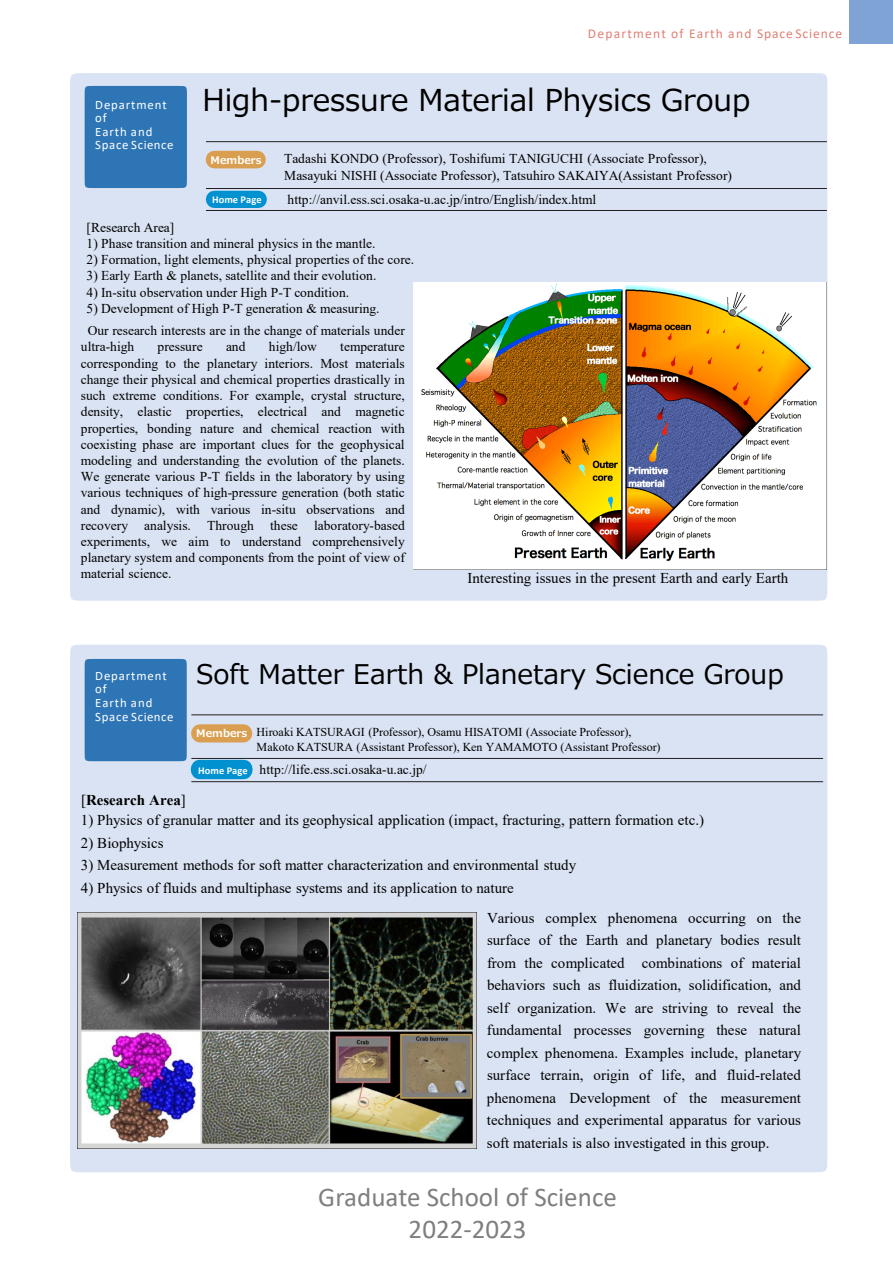
<style>
.page{position:relative;width:893px;height:1264px;background:#fff}
.page>*{position:absolute;margin:0;border:0;box-sizing:border-box;transform-origin:0 0}
.t1{font:30px "Meiryo";color:#000}
.t2{font:27px "Meiryo";color:#000}
.t3{font:27px/31.8px "Calibri";color:#7f7f7f;text-align:center}
.t4{font:15px/22.5px "Times New Roman";color:#000;text-align:justify}
.t5{font:700 15px "Times New Roman";color:#000}
.t6{font:13.5px/16.2px "Times New Roman";color:#000}
.t7{font:13.5px "Calibri";letter-spacing:.085em;color:#df8074}
.t8{font:12.75px/13.5px "Calibri";letter-spacing:.065em;color:#fff}
.t9{font:12px "Times New Roman";letter-spacing:-.005em;color:#000}
.t10{font:700 10.5px "Calibri";letter-spacing:.005em;color:#fff}
.t11{font:700 10.5px "Meiryo";letter-spacing:.005em;color:#fff}
.s1{font-weight:400}
</style>
<div class="page">
<div style="left:70px;top:73px;width:757px;height:527px;background:#dae3f3"></div>
<div style="left:70px;top:644px;width:757px;height:527px;background:#dae3f3"></div>
<div style="left:85px;top:86px;width:102px;height:102px;background:#2e75b6"></div>
<div style="left:849px;top:0;width:43px;height:43px;background:#7fa3d5"></div>
<hr style="left:206px;top:210px;width:620px;height:1px;background:#231f20">
<svg style="left:206px;top:151px;width:60px;height:17px"></svg>
<svg style="left:206px;top:191px;width:61px;height:17px"></svg>
<hr style="left:206px;top:188px;width:620px;height:1px;background:#231f20">
<hr style="left:206px;top:141px;width:620px;height:1px;background:#231f20">
<img style="left:414px;top:282px;width:412px;height:287px">
<hr style="left:191px;top:758px;width:632px;height:1px;background:#231f20">
<svg style="left:85px;top:658px;width:167px;height:121px;background:#74a1c8"></svg>
<hr style="left:191px;top:781px;width:632px;height:1px;background:#231f20">
<hr style="left:191px;top:714px;width:632px;height:1px;background:#231f20">
<img style="left:77px;top:911px;width:399px;height:236px">
<p class="t8" style="left:95px;top:98px;width:73px">Department of</p>
<p class="t8" style="left:95px;top:125px;width:80px">Earth and<br>Space Science</p>
<p class="t7" style="left:588px;top:24px;width:256px">Department of Earth and Space Science</p>
<p class="t1" style="left:202px;top:79px;width:549px">High-pressure Material Physics Group</p>
<p class="t11" style="left:210px;top:152px;width:52px">Members</p>
<p class="t10" style="left:212px;top:192px;width:51px">Home Page</p>
<p class="t6" style="left:284px;top:150px;width:424px">Tadashi KONDO (Professor), Toshifumi TANIGUCHI (Associate Professor),</p>
<p class="t6" style="left:284px;top:167px;width:449px">Masayuki NISHI (Associate Professor), Tatsuhiro SAKAIYA(Assistant Professor)</p>
<p class="t6" style="left:287px;top:191px;width:310px">http://anvil.ess.sci.osaka-u.ac.jp/intro/English/index.html</p>
<p class="t6" style="left:86px;top:218px;width:89px">[Research Area]</p>
<p class="t6" style="left:86px;top:235px;width:290px">1) Phase transition and mineral physics in the mantle.</p>
<p class="t6" style="left:86px;top:251px;width:329px">2) Formation, light elements, physical properties of the core.</p>
<p class="t6" style="left:86px;top:267px;width:291px">3) Early Earth &amp; planets, satellite and their evolution.</p>
<p class="t6" style="left:86px;top:283px;width:264px">4) In-situ observation under High P-T condition.</p>
<p class="t6" style="left:86px;top:299px;width:294px">5) Development of High P-T generation &amp; measuring.</p>
<p class="t6" style="left:81px;top:322px;width:325px;text-indent:7px">Our research interests are in the change of materials under ultra-high</p>
<p class="t6" style="left:157px;top:338px;width:47px">pressure</p>
<p class="t6" style="left:226px;top:338px;width:21px">and</p>
<p class="t6" style="left:269px;top:338px;width:50px">high/low</p>
<p class="t6" style="left:81px;top:338px;width:325px;text-align:justify;text-indent:259px">temperature corresponding to the planetary interiors. Most materials change their physical and chemical properties drastically in such extreme conditions. For example, crystal structure, density, elastic properties, electrical and magnetic properties, bonding nature and chemical reaction with coexisting phase are important clues for the geophysical modeling and understanding the evolution of the planets.<br>We generate various P-T fields in the laboratory by using various techniques of high-pressure generation (both static and dynamic), with various in-situ observations and recovery analysis. Through these laboratory-based experiments, we aim to understand comprehensively planetary system and components from the point of view of material science.</p>
<p class="t4" style="left:467px;top:566px;width:322px">Interesting issues in the present Earth and early Earth</p>
<p class="t8" style="left:95px;top:668px;width:73px">Department of</p>
<p class="t8" style="left:95px;top:695px;width:80px">Earth and<br>Space Science</p>
<p class="t2" style="left:196px;top:655px;width:589px">Soft Matter Earth &amp; Planetary Science Group</p>
<p class="t9" style="left:256px;top:723px;width:376px">Hiroaki KATSURAGI (Professor), Osamu HISATOMI (Associate Professor),</p>
<p class="t9" style="left:256px;top:738px;width:405px">Makoto KATSURA (Assistant Professor), Ken YAMAMOTO (Assistant Professor)</p>
<p class="t11" style="left:196px;top:725px;width:52px">Members</p>
<p class="t10" style="left:198px;top:762px;width:51px">Home Page</p>
<p class="t6" style="left:259px;top:761px;width:168px">http://life.ess.sci.osaka-u.ac.jp/</p>
<p class="t4" style="left:81px;top:808px;width:624px">1) Physics of granular matter and its geophysical application (impact, fracturing, pattern formation etc.)</p>
<p class="t4" style="left:81px;top:831px;width:84px">2) Biophysics</p>
<p class="t4" style="left:81px;top:853px;width:496px">3) Measurement methods for soft matter characterization and environmental study</p>
<p class="t4" style="left:81px;top:876px;width:434px">4) Physics of fluids and multiphase systems and its application to nature</p>
<p class="t5" style="left:81px;top:788px;width:106px"><span class="s1">[</span>Research Area<span class="s1">]</span></p>
<p class="t4" style="left:487px;top:905px;width:316px">Various complex phenomena occurring on the surface of the Earth and planetary bodies result from the complicated combinations of material behaviors such as fluidization, solidification, and self organization. We are striving to reveal the fundamental processes governing these natural complex phenomena. Examples include, planetary surface terrain, origin of life, and fluid-related phenomena Development of the measurement techniques and experimental apparatus for various soft materials is also investigated in this group.</p>
<p class="t3" style="left:318px;top:1180px;width:300px">Graduate School of Science<br>2022-2023</p>
</div>
